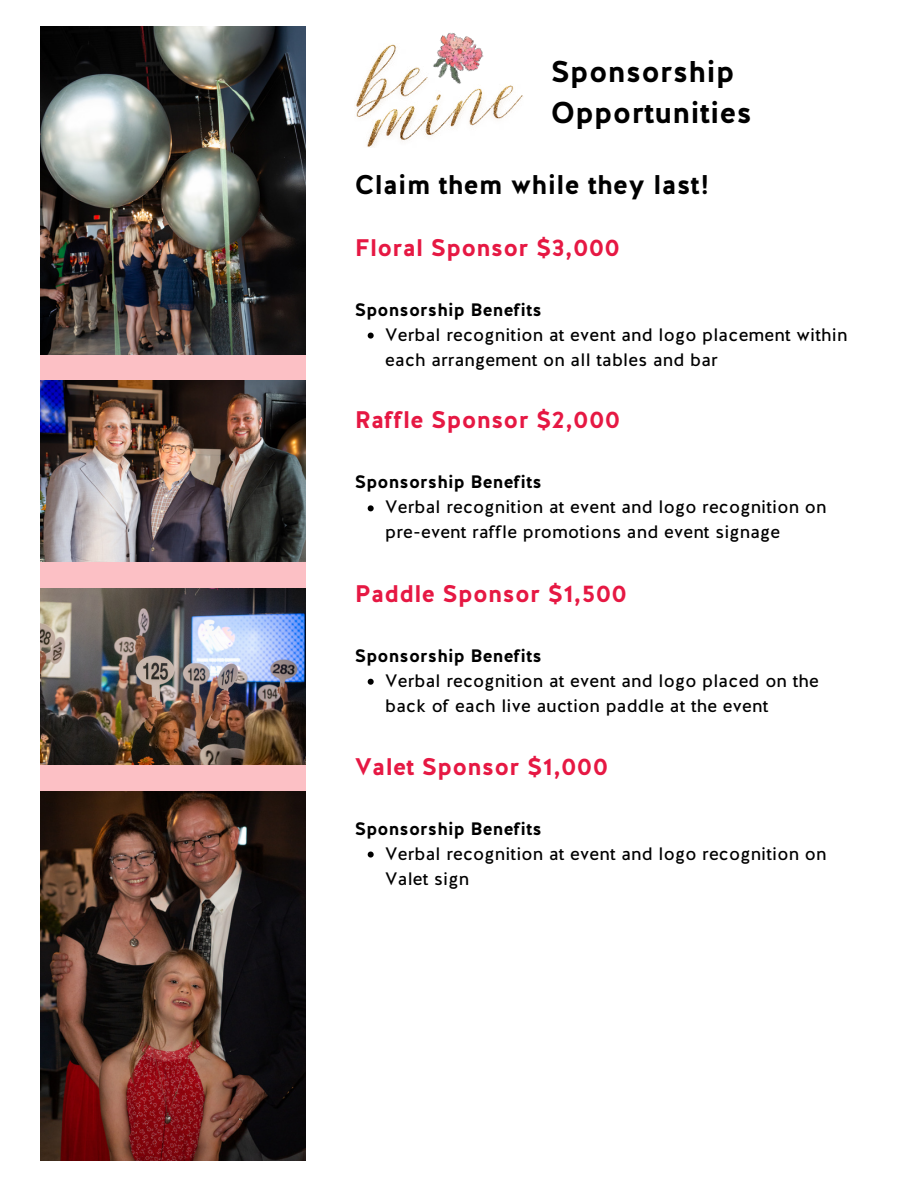
<style>
.page{position:relative;width:918px;height:1188px;background:#fff}
.page>*{position:absolute;margin:0;border:0;box-sizing:border-box;transform-origin:0 0}
.t1{font:700 30px/41.7px "Halis GR";letter-spacing:.01em;color:#000}
.t2{font:700 27px "Halis GR";letter-spacing:.01em;color:#000}
.t3{font:700 24px "Halis GR";letter-spacing:.01em;color:#e61843}
.t4{font:18px/25px "Halis GR";letter-spacing:.01em;color:#000}
.t5{font:700 18px "Halis GR";letter-spacing:.01em;color:#000}
</style>
<div class="page">
<div style="left:40px;top:148px;width:265px;height:923px;background:#fcc0c5"></div>
<img style="left:40px;top:26px;width:266px;height:329px">
<img style="left:440px;top:33px;width:34px;height:11px">
<img style="left:356px;top:44px;width:167px;height:103px">
<img style="left:40px;top:381px;width:266px;height:181px">
<img style="left:40px;top:588px;width:266px;height:177px">
<img style="left:40px;top:791px;width:266px;height:369px">
<svg style="left:368px;top:505px;width:6px;height:6px"></svg>
<svg style="left:368px;top:852px;width:6px;height:6px"></svg>
<svg style="left:368px;top:679px;width:6px;height:6px"></svg>
<svg style="left:368px;top:333px;width:6px;height:6px"></svg>
<h1 class="t1" style="left:551px;top:51px;width:203px">Sponsorship<br>Opportunities</h1>
<h2 class="t2" style="left:355px;top:167px;width:356px">Claim them while they last!</h2>
<h3 class="t3" style="left:355px;top:232px;width:267px">Floral Sponsor $3,000</h3>
<p class="t5" style="left:355px;top:298px;width:189px">Sponsorship Benefits</p>
<p class="t4" style="left:385px;top:322px;width:464px">Verbal recognition at event and logo placement within each arrangement on all tables and bar</p>
<h3 class="t3" style="left:355px;top:405px;width:267px">Raffle Sponsor $2,000</h3>
<p class="t5" style="left:355px;top:470px;width:189px">Sponsorship Benefits</p>
<p class="t4" style="left:385px;top:495px;width:443px">Verbal recognition at event and logo recognition on pre-event raffle promotions and event signage</p>
<h3 class="t3" style="left:355px;top:578px;width:274px">Paddle Sponsor $1,500</h3>
<p class="t5" style="left:355px;top:644px;width:189px">Sponsorship Benefits</p>
<p class="t4" style="left:385px;top:668px;width:435px">Verbal recognition at event and logo placed on the back of each live auction paddle at the event</p>
<h3 class="t3" style="left:355px;top:751px;width:255px">Valet Sponsor $1,000</h3>
<p class="t5" style="left:355px;top:817px;width:189px">Sponsorship Benefits</p>
<p class="t4" style="left:385px;top:841px;width:443px">Verbal recognition at event and logo recognition on<br>Valet sign</p>
</div>
